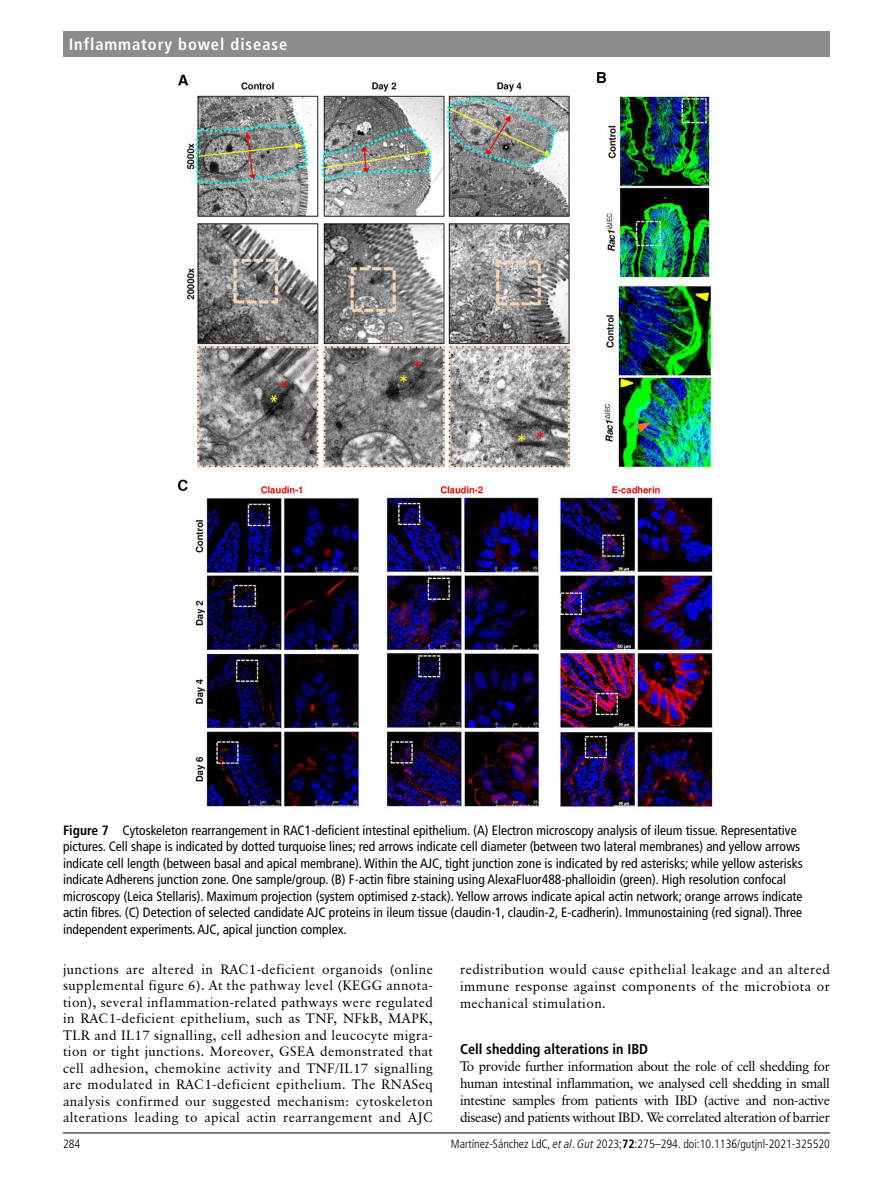
<style>
.page{position:relative;width:893px;height:1191px;background:#fff}
.page>*{position:absolute;margin:0;border:0;box-sizing:border-box;transform-origin:0 0}
.t1{font:700 condensed 16.5px "Frutiger LT Pro";letter-spacing:.055em;color:#fff}
.t2{font:700 condensed 14.25px "Frutiger LT Pro";color:#000}
.t3{font:13.5px/16.5px "Classical Garamond BT";letter-spacing:.03em;color:#000;text-align:justify}
.t4{font:condensed 13.5px/16.5px "Frutiger LT Pro";color:#000}
.t5{font:300 condensed 12px "Frutiger LT Pro";color:#000}
.s1{font-weight:700}
.s2{font-style:italic}
</style>
<div class="page">
<hr style="left:63px;top:1132px;width:767px;height:1px;background:#000">
<div style="left:63px;top:31px;width:767px;height:25px;background:#8a8c8e"></div>
<img style="left:178px;top:72px;width:537px;height:739px">
<p class="t1" style="left:69px;top:34px;width:220px">Inflammatory bowel disease</p>
<p class="t4" style="left:63px;top:822px;width:741px"><span class="s1">Figure 7</span> Cytoskeleton rearrangement in RAC1-deficient intestinal epithelium. (A) Electron microscopy analysis of ileum tissue. Representative pictures. Cell shape is indicated by dotted turquoise lines; red arrows indicate cell diameter (between two lateral membranes) and yellow arrows indicate cell length (between basal and apical membrane). Within the AJC, tight junction zone is indicated by red asterisks; while yellow asterisks indicate Adherens junction zone. One sample/group. (B) F-actin fibre staining using AlexaFluor488-phalloidin (green). High resolution confocal microscopy (Leica Stellaris). Maximum projection (system optimised z-stack). Yellow arrows indicate apical actin network; orange arrows indicate actin fibres. (C) Detection of selected candidate AJC proteins in ileum tissue (claudin-1, claudin-2, E-cadherin). Immunostaining (red signal). Three independent experiments. AJC, apical junction complex.</p>
<p class="t3" style="left:63px;top:960px;width:371px">junctions are altered in RAC1-deficient organoids (online supplemental figure 6). At the pathway level (KEGG annota&shy;tion), several inflammation-related pathways were regulated in RAC1-deficient epithelium, such as TNF, NFkB, MAPK, TLR and IL17 signalling, cell adhesion and leucocyte migra&shy;tion or tight junctions. Moreover, GSEA demonstrated that cell adhesion, chemokine activity and TNF/IL17 signalling are modulated in RAC1-deficient epithelium. The RNASeq analysis confirmed our suggested mechanism: cytoskeleton alterations leading to apical actin rearrangement and AJC</p>
<p class="t3" style="left:460px;top:960px;width:371px;line-height:17.1px">redistribution would cause epithelial leakage and an altered immune response against components of the microbiota or mechanical stimulation.</p>
<p class="t2" style="left:460px;top:1040px;width:190px">Cell shedding alterations in IBD</p>
<p class="t3" style="left:460px;top:1057px;width:371px;line-height:17.1px">To provide further information about the role of cell shedding for human intestinal inflammation, we analysed cell shedding in small intestine samples from patients with IBD (active and non-active disease) and patients without IBD. We correlated alteration of barrier</p>
<p class="t5" style="left:63px;top:1136px;width:19px">284</p>
<p class="t5" style="left:451px;top:1136px;width:381px">Martínez-Sánchez LdC, <span class="s2">et al</span>. <span class="s2">Gut</span> 2023;<span class="s1">72</span>:275–294. doi:10.1136/gutjnl-2021-325520</p>
</div>
